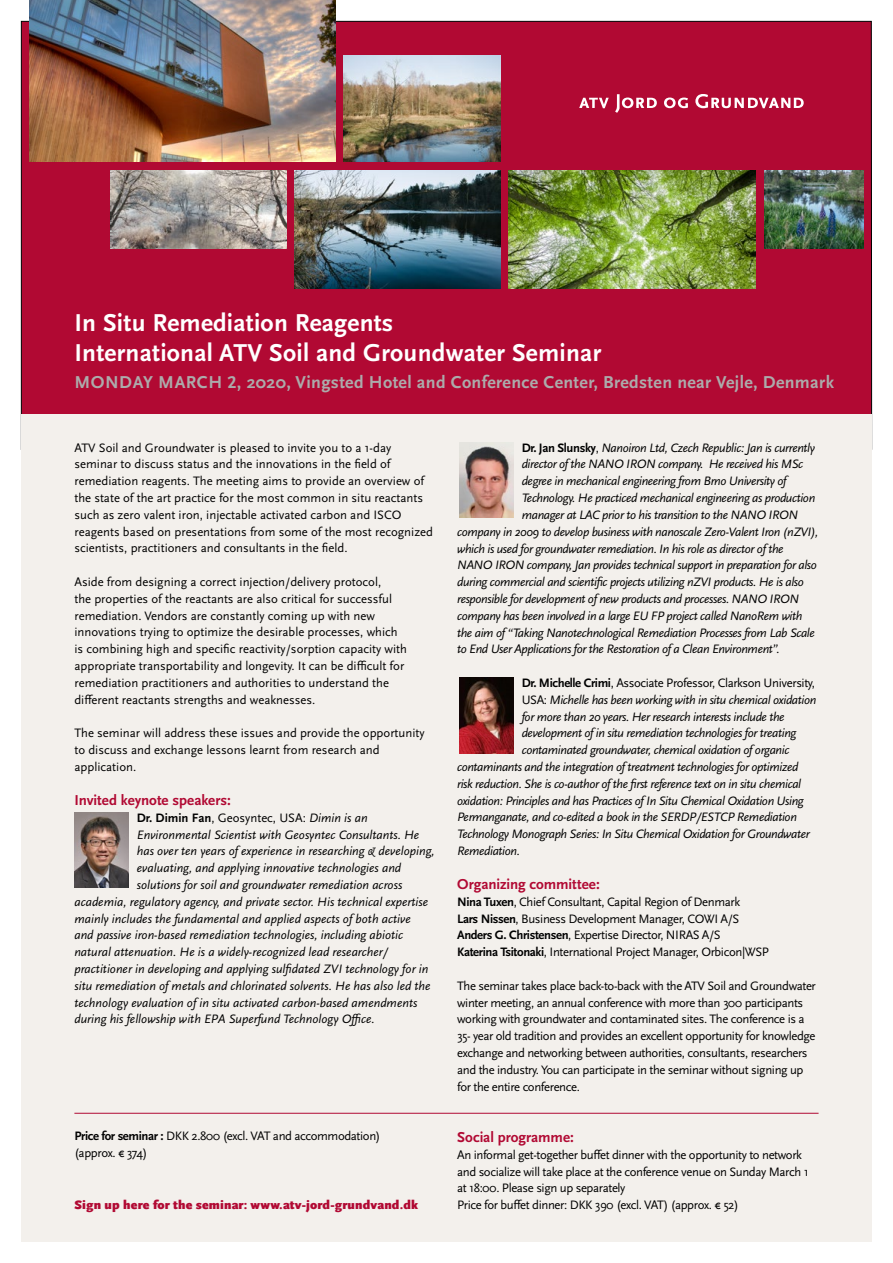
<style>
.page{position:relative;width:893px;height:1263px;background:#fff}
.page>*{position:absolute;margin:0;border:0;box-sizing:border-box;transform-origin:0 0}
.t1{font:700 25.5px/30px "Scala Sans Pro";letter-spacing:.01em;color:#fff}
.t2{font:700 18px "Scala Sans Pro";letter-spacing:.02em;color:#acabab}
.t3{font:700 15px "Scala Sans Pro";color:#b10933}
.t4{font:italic 12.75px "Scala Sans Pro";letter-spacing:-.03em;color:#000}
.t5{font:12.75px/16.8px "Scala Sans Pro";color:#000}
.t6{font:12.75px/16.8px "Scala Sans Pro";letter-spacing:-.03em;color:#000}
.t7{font:italic 12.75px "Scala Sans Pro";color:#000}
.t8{font:900 12.75px "Scala Sans Pro";letter-spacing:.01em;color:#b10933}
.s1{font-weight:700}
.s2{font-style:italic}
.s3{font-weight:700;font-style:normal}
.s4{font-style:normal}
</style>
<div class="page">
<div style="left:21px;top:21px;width:851px;height:394px;background:#b10933"></div>
<img style="left:344px;top:55px;width:156px;height:107px">
<img style="left:295px;top:170px;width:205px;height:118px">
<img style="left:509px;top:170px;width:246px;height:118px">
<img style="left:111px;top:170px;width:175px;height:79px">
<img style="left:764px;top:170px;width:99px;height:79px">
<img style="left:30px;top:0;width:305px;height:162px">
<div style="left:21px;top:415px;width:851px;height:827px;background:#f3f0ec"></div>
<img style="left:74px;top:812px;width:54px;height:76px">
<img style="left:459px;top:442px;width:54px;height:76px">
<img style="left:459px;top:678px;width:54px;height:75px">
<hr style="left:74px;top:1113px;width:745px;height:1px;background:#b10933">
<svg style="left:579px;top:98px;width:30px;height:10px"></svg>
<svg style="left:615px;top:94px;width:42px;height:19px"></svg>
<svg style="left:664px;top:98px;width:24px;height:10px"></svg>
<svg style="left:695px;top:94px;width:109px;height:14px"></svg>
<h1 class="t1" style="left:74px;top:308px;width:528px">In Situ Remediation Reagents<br>International ATV Soil and Groundwater Seminar</h1>
<h2 class="t2" style="left:74px;top:372px;width:761px">MONDAY MARCH 2, 2020, Vingsted Hotel and Conference Center, Bredsten near Vejle, Denmark</h2>
<p class="t5" style="left:74px;top:439px;width:360px">ATV Soil and Groundwater is pleased to invite you to a 1-day seminar to discuss status and the innovations in the field of remediation reagents. The meeting aims to provide an overview of the state of the art practice for the most common in situ reactants such as zero valent iron, injectable activated carbon and ISCO reagents based on presentations from some of the most recognized scientists, practitioners and consultants in the field.</p>
<p class="t5" style="left:74px;top:573px;width:334px">Aside from designing a correct injection/delivery protocol,<br>the properties of the reactants are also critical for successful remediation. Vendors are constantly coming up with new innovations trying to optimize the desirable processes, which is combining high and specific reactivity/sorption capacity with appropriate transportability and longevity. It can be difficult for remediation practitioners and authorities to understand the different reactants strengths and weaknesses.</p>
<p class="t5" style="left:74px;top:725px;width:352px">The seminar will address these issues and provide the opportunity to discuss and exchange lessons learnt from research and application.</p>
<p class="t3" style="left:74px;top:791px;width:158px">Invited keynote speakers:</p>
<p class="t5" style="left:137px;top:809px;width:232px"><span class="s1">Dr. Dimin Fan</span>, Geosyntec, USA: <span class="s2">Dimin is an</span></p>
<p class="t7" style="left:137px;top:827px;width:284px">Environmental Scientist with Geosyntec Consultants. He</p>
<p class="t7" style="left:137px;top:844px;width:299px">has over ten years of experience in researching &amp; developing,</p>
<p class="t7" style="left:137px;top:861px;width:266px">evaluating, and applying innovative technologies and</p>
<p class="t7" style="left:137px;top:877px;width:267px">solutions for soil and groundwater remediation across</p>
<p class="t7" style="left:74px;top:894px;width:355px">academia, regulatory agency, and private sector. His technical expertise</p>
<p class="t7" style="left:74px;top:911px;width:338px">mainly includes the fundamental and applied aspects of both active</p>
<p class="t7" style="left:74px;top:928px;width:330px">and passive iron-based remediation technologies, including abiotic</p>
<p class="t7" style="left:74px;top:945px;width:315px">natural attenuation. He is a widely-recognized lead researcher/</p>
<p class="t7" style="left:74px;top:961px;width:355px">practitioner in developing and applying sulfidated ZVI technology for in</p>
<p class="t7" style="left:74px;top:978px;width:358px">situ remediation of metals and chlorinated solvents. He has also led the</p>
<p class="t7" style="left:74px;top:995px;width:344px">technology evaluation of in situ activated carbon-based amendments</p>
<p class="t7" style="left:74px;top:1012px;width:302px">during his fellowship with EPA Superfund Technology Office.</p>
<p class="t6" style="left:74px;top:1128px;width:308px"><span class="s1">Price for seminar :</span> DKK 2.800 (excl. VAT and accommodation) (approx. € 374)</p>
<p class="t8" style="left:74px;top:1197px;width:345px">Sign up here for the seminar: www.atv-jord-grundvand.dk</p>
<p class="t4" style="left:522px;top:440px;width:295px"><span class="s3">Dr. Jan Slunsky</span><span class="s4">,</span> Nanoiron Ltd, Czech Republic: Jan is currently</p>
<p class="t4" style="left:522px;top:457px;width:283px">director of the NANO IRON company. He received his MSc</p>
<p class="t4" style="left:522px;top:474px;width:266px">degree in mechanical engineering from Brno University of</p>
<p class="t4" style="left:522px;top:491px;width:295px">Technology. He practiced mechanical engineering as production</p>
<p class="t4" style="left:522px;top:507px;width:278px">manager at LAC prior to his transition to the NANO IRON</p>
<p class="t4" style="left:457px;top:524px;width:363px">company in 2009 to develop business with nanoscale Zero-Valent Iron (nZVI),</p>
<p class="t4" style="left:457px;top:541px;width:328px">which is used for groundwater remediation. In his role as director of the</p>
<p class="t4" style="left:457px;top:558px;width:361px">NANO IRON company, Jan provides technical support in preparation for also</p>
<p class="t4" style="left:457px;top:575px;width:348px">during commercial and scientific projects utilizing nZVI products. He is also</p>
<p class="t4" style="left:457px;top:591px;width:343px">responsible for development of new products and processes. NANO IRON</p>
<p class="t4" style="left:457px;top:608px;width:347px">company has been involved in a large EU FP project called NanoRem with</p>
<p class="t4" style="left:457px;top:625px;width:359px">the aim of “Taking Nanotechnological Remediation Processes from Lab Scale</p>
<p class="t4" style="left:457px;top:642px;width:324px">to End User Applications for the Restoration of a Clean Environment”.</p>
<p class="t6" style="left:522px;top:674px;width:295px"><span class="s1">Dr. Michelle Crimi</span>, Associate Professor, Clarkson University,</p>
<p class="t4" style="left:522px;top:692px;width:296px"><span class="s4">USA:</span> Michelle has been working with in situ chemical oxidation</p>
<p class="t4" style="left:522px;top:709px;width:264px">for more than 20 years. Her research interests include the</p>
<p class="t4" style="left:522px;top:726px;width:276px">development of in situ remediation technologies for treating</p>
<p class="t4" style="left:522px;top:743px;width:269px">contaminated groundwater, chemical oxidation of organic</p>
<p class="t4" style="left:457px;top:759px;width:343px">contaminants and the integration of treatment technologies for optimized</p>
<p class="t4" style="left:457px;top:776px;width:346px">risk reduction. She is co-author of the first reference text on in situ chemical</p>
<p class="t4" style="left:457px;top:793px;width:348px">oxidation: Principles and has Practices of In Situ Chemical Oxidation Using</p>
<p class="t4" style="left:457px;top:810px;width:341px">Permanganate, and co-edited a book in the SERDP/ESTCP Remediation</p>
<p class="t4" style="left:457px;top:827px;width:354px">Technology Monograph Series: In Situ Chemical Oxidation for Groundwater</p>
<p class="t4" style="left:457px;top:843px;width:64px">Remediation.</p>
<p class="t3" style="left:457px;top:875px;width:144px">Organizing committee:</p>
<p class="t6" style="left:457px;top:893px;width:313px"><span class="s1">Nina Tuxen</span>, Chief Consultant, Capital Region of Denmark<br><span class="s1">Lars Nissen</span>, Business Development Manager, COWI A/S <span class="s1">Anders G. Christensen</span>, Expertise Director, NIRAS A/S<br><span class="s1">Katerina Tsitonaki</span>, International Project Manager, Orbicon|WSP</p>
<p class="t6" style="left:457px;top:977px;width:360px">The seminar takes place back-to-back with the ATV Soil and Groundwater winter meeting, an annual conference with more than 300 participants working with groundwater and contaminated sites. The conference is a 35- year old tradition and provides an excellent opportunity for knowledge exchange and networking between authorities, consultants, researchers and the industry. You can participate in the seminar without signing up for the entire conference.</p>
<p class="t3" style="left:457px;top:1128px;width:118px">Social programme:</p>
<p class="t6" style="left:457px;top:1146px;width:353px">An informal get-together buffet dinner with the opportunity to network and socialize will take place at the conference venue on Sunday March 1 at 18:00. Please sign up separately<br>Price for buffet dinner: DKK 390 (excl. VAT) (approx. € 52)</p>
</div>
